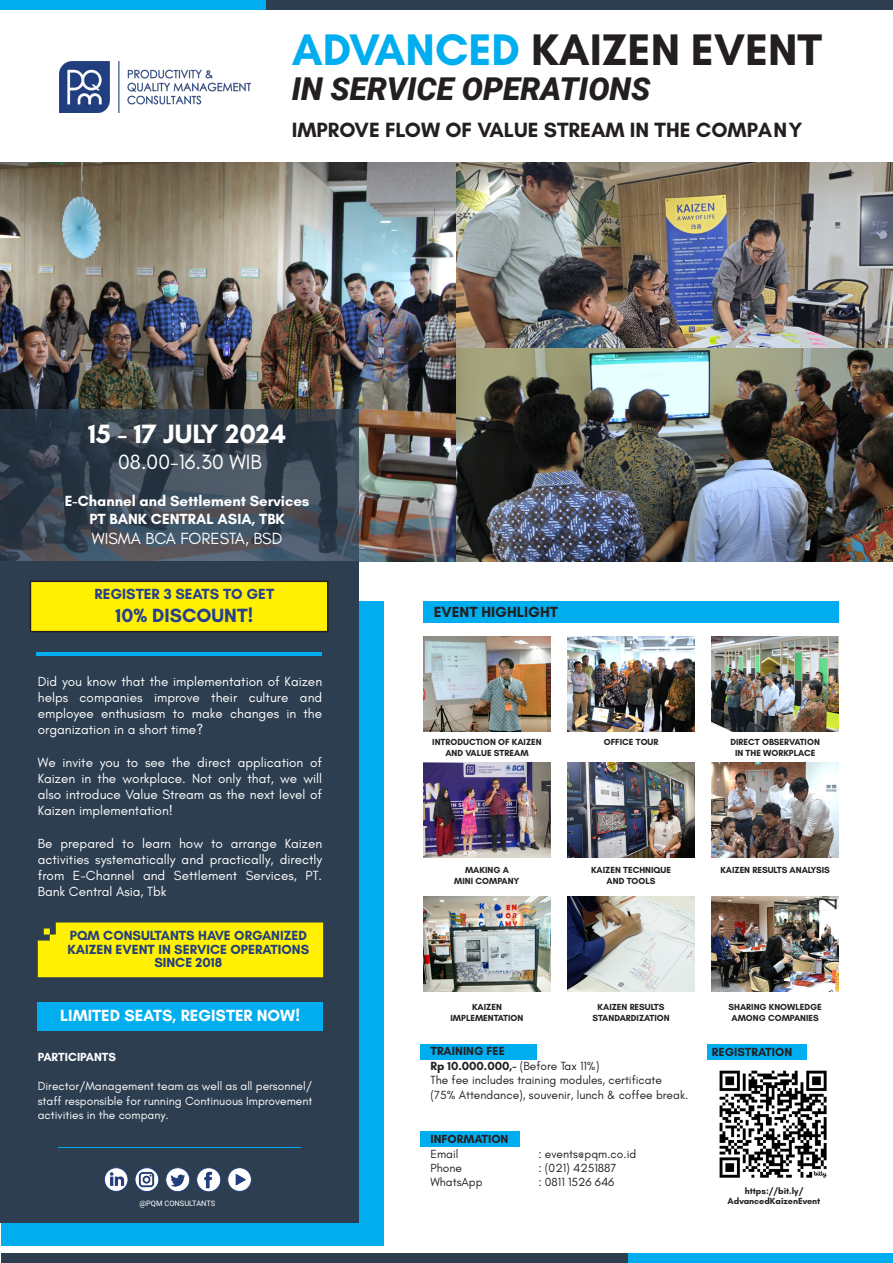
<style>
.page{position:relative;width:893px;height:1263px;background:#fff}
.page>*{position:absolute;margin:0;border:0;box-sizing:border-box;transform-origin:0 0}
.t1{font:700 45px "Glacial Indifference";color:#231f20}
.t2{font:italic 900 31.5px "Roboto";color:#231f20}
.t3{font:700 27px "Glacial Indifference";color:#fff}
.t4{font:700 21px "Glacial Indifference";color:#231f20}
.t5{font:21px "Glacial Indifference";color:#fff}
.t6{font:700 19.5px "Glacial Indifference";color:#253f8e}
.t7{font:700 16.5px "Glacial Indifference";color:#fff}
.t8{font:16.5px "Glacial Indifference";color:#fff}
.t9{font:700 15px/18px "Glacial Indifference";color:#fff;text-align:center}
.t10{font:700 15px "Glacial Indifference";color:#253f8e}
.t11{font:700 15px "Glacial Indifference";color:#231f20}
.t12{font:13.5px/16.2px "Glacial Indifference";color:#fff;text-align:justify}
.t13{font:700 13.5px/13.5px "Glacial Indifference";color:#223e7f;text-align:center}
.t14{font:12px/14.4px "Glacial Indifference";color:#231f20}
.t15{font:12px/14.4px "Glacial Indifference";color:#fff;text-align:justify}
.t16{font:700 12px "Glacial Indifference";color:#231f20}
.t17{font:700 12px "Glacial Indifference";color:#fff}
.t18{font:700 9px/10.8px "Glacial Indifference";color:#231f20;text-align:center}
.t19{font:7.5px "Roboto";color:#fff}
.s1{color:#00aeef}
.s2{font-weight:400}
</style>
<div class="page">
<img style="left:0;top:163px;width:893px;height:398px">
<svg style="left:0;top:410px;width:358px;height:151px;background:#394552"></svg>
<div style="left:1px;top:601px;width:383px;height:644px;background:#00aeef"></div>
<img style="left:59px;top:62px;width:191px;height:50px">
<div style="left:0;top:561px;width:358px;height:662px;background:#2d3e50"></div>
<div style="left:423px;top:601px;width:415px;height:21px;background:#00aeef"></div>
<div style="left:420px;top:1044px;width:117px;height:15px;background:#00aeef"></div>
<div style="left:420px;top:1131px;width:100px;height:16px;background:#00aeef"></div>
<div style="left:0;top:0;width:266px;height:10px;background:#00aeef"></div>
<div style="left:266px;top:0;width:627px;height:10px;background:#2d3e50"></div>
<div style="left:627px;top:1253px;width:266px;height:10px;background:#00aeef"></div>
<div style="left:1px;top:1253px;width:626px;height:10px;background:#2d3e50"></div>
<div style="left:38px;top:1002px;width:285px;height:28px;background:#00aeef"></div>
<img style="left:423px;top:636px;width:127px;height:95px">
<img style="left:423px;top:762px;width:127px;height:96px">
<img style="left:423px;top:896px;width:127px;height:96px">
<img style="left:567px;top:896px;width:127px;height:96px">
<img style="left:567px;top:636px;width:127px;height:95px">
<img style="left:567px;top:762px;width:127px;height:96px">
<img style="left:711px;top:636px;width:127px;height:95px">
<img style="left:711px;top:762px;width:127px;height:96px">
<img style="left:711px;top:896px;width:127px;height:96px">
<div style="left:38px;top:922px;width:285px;height:55px;background:#fff101"></div>
<img style="left:709px;top:1059px;width:118px;height:119px">
<div style="left:707px;top:1044px;width:100px;height:15px;background:#00aeef"></div>
<hr style="left:37px;top:652px;width:285px;height:4px;background:#00aeef">
<hr style="left:58px;top:1147px;width:242px;height:1px;background:#00aeef">
<img style="left:104px;top:1168px;width:24px;height:23px;border-radius:12px">
<div style="left:104px;top:1167px;width:24px;height:25px;border:1px solid #223e7f;border-radius:50%"></div>
<img style="left:135px;top:1168px;width:24px;height:23px;border-radius:12px">
<div style="left:135px;top:1167px;width:24px;height:25px;border:1px solid #223e7f;border-radius:50%"></div>
<img style="left:166px;top:1168px;width:24px;height:24px;border-radius:12px">
<div style="left:165px;top:1167px;width:25px;height:25px;border:1px solid #223e7f;border-radius:50%"></div>
<img style="left:197px;top:1168px;width:24px;height:24px;border-radius:12px">
<div style="left:196px;top:1167px;width:25px;height:25px;border:1px solid #223e7f;border-radius:50%"></div>
<img style="left:228px;top:1168px;width:23px;height:23px;border-radius:12px">
<div style="left:227px;top:1167px;width:25px;height:25px;border:1px solid #223e7f;border-radius:50%"></div>
<div style="left:30px;top:581px;width:298px;height:51px;background:#fff101"></div>
<div style="left:30px;top:580px;width:298px;height:52px;border:2px solid #231f20"></div>
<p class="t1" style="left:292px;top:22px;width:532px"><span class="s1">ADVANCED</span> KAIZEN EVENT</p>
<p class="t2" style="left:292px;top:67px;width:360px">IN SERVICE OPERATIONS</p>
<p class="t4" style="left:292px;top:117px;width:512px">IMPROVE FLOW OF VALUE STREAM IN THE COMPANY</p>
<p class="t3" style="left:88px;top:417px;width:200px">15 - 17 JULY 2024</p>
<p class="t5" style="left:118px;top:450px;width:145px">08.00-16.30 WIB</p>
<p class="t9" style="left:65px;top:492px;width:246px">E-Channel and Settlement Services<br>PT BANK CENTRAL ASIA, TBK</p>
<p class="t8" style="left:92px;top:529px;width:192px">WISMA BCA FORESTA, BSD</p>
<p class="t10" style="left:94px;top:584px;width:181px">REGISTER 3 SEATS TO GET</p>
<p class="t6" style="left:116px;top:603px;width:139px">10% DISCOUNT!</p>
<p class="t12" style="left:38px;top:673px;width:286px">Did you know that the implementation of Kaizen helps companies improve their culture and employee enthusiasm to make changes in the organization in a short time?</p>
<p class="t12" style="left:38px;top:754px;width:286px">We invite you to see the direct application of Kaizen in the workplace. Not only that, we will also introduce Value Stream as the next level of Kaizen implementation!</p>
<p class="t12" style="left:38px;top:835px;width:286px">Be prepared to learn how to arrange Kaizen activities systematically and practically, directly from E-Channel and Settlement Services, PT.<br>Bank Central Asia, Tbk</p>
<p class="t13" style="left:68px;top:928px;width:243px">PQM CONSULTANTS HAVE ORGANIZED<br>KAIZEN EVENT IN SERVICE OPERATIONS<br>SINCE 2018</p>
<p class="t7" style="left:60px;top:1005px;width:241px">LIMITED SEATS, REGISTER NOW!</p>
<p class="t17" style="left:38px;top:1050px;width:80px">PARTICIPANTS</p>
<p class="t15" style="left:38px;top:1079px;width:276px">Director/Management team as well as all personnel/ staff responsible for running Continuous Improvement activities in the company.</p>
<p class="t19" style="left:139px;top:1198px;width:77px">@PQM CONSULTANTS</p>
<p class="t11" style="left:434px;top:603px;width:126px">EVENT HIGHLIGHT</p>
<p class="t18" style="left:432px;top:736px;width:111px">INTRODUCTION OF KAIZEN</p>
<p class="t18" style="left:445px;top:747px;width:85px">AND VALUE STREAM</p>
<p class="t18" style="left:465px;top:865px;width:45px">MAKING A</p>
<p class="t18" style="left:454px;top:875px;width:67px">MINI COMPANY</p>
<p class="t18" style="left:604px;top:736px;width:56px">OFFICE TOUR</p>
<p class="t18" style="left:591px;top:865px;width:81px">KAIZEN TECHNIQUE</p>
<p class="t18" style="left:607px;top:875px;width:50px">AND TOOLS</p>
<p class="t18" style="left:730px;top:736px;width:91px">DIRECT OBSERVATION</p>
<p class="t18" style="left:735px;top:747px;width:82px">IN THE WORKPLACE</p>
<p class="t18" style="left:720px;top:865px;width:111px">KAIZEN RESULTS ANALYSIS</p>
<p class="t18" style="left:472px;top:1001px;width:31px">KAIZEN</p>
<p class="t18" style="left:451px;top:1012px;width:74px">IMPLEMENTATION</p>
<p class="t18" style="left:598px;top:1001px;width:68px">KAIZEN RESULTS</p>
<p class="t18" style="left:592px;top:1012px;width:79px">STANDARDIZATION</p>
<p class="t18" style="left:728px;top:1001px;width:95px">SHARING KNOWLEDGE</p>
<p class="t18" style="left:731px;top:1012px;width:89px">AMONG COMPANIES</p>
<p class="t16" style="left:430px;top:1044px;width:76px">TRAINING FEE</p>
<p class="t16" style="left:430px;top:1058px;width:170px">Rp 10.000.000,- <span class="s2">(Before Tax 11%)</span></p>
<p class="t14" style="left:430px;top:1073px;width:259px">The fee includes training modules, certificate (75% Attendance), souvenir, lunch &amp; coffee break.</p>
<p class="t16" style="left:712px;top:1044px;width:82px">REGISTRATION</p>
<p class="t16" style="left:430px;top:1132px;width:80px">INFORMATION</p>
<p class="t14" style="left:430px;top:1146px;width:30px">Email</p>
<p class="t14" style="left:538px;top:1146px;width:99px">: events@pqm.co.id</p>
<p class="t14" style="left:430px;top:1161px;width:33px">Phone</p>
<p class="t14" style="left:538px;top:1161px;width:79px">: (021) 4251887</p>
<p class="t14" style="left:430px;top:1175px;width:54px">WhatsApp</p>
<p class="t14" style="left:538px;top:1175px;width:77px">: 0811 1526 646</p>
<p class="t18" style="left:728px;top:1185px;width:94px">https://bit.ly/<br>AdvancedKaizenEvent</p>
</div>
